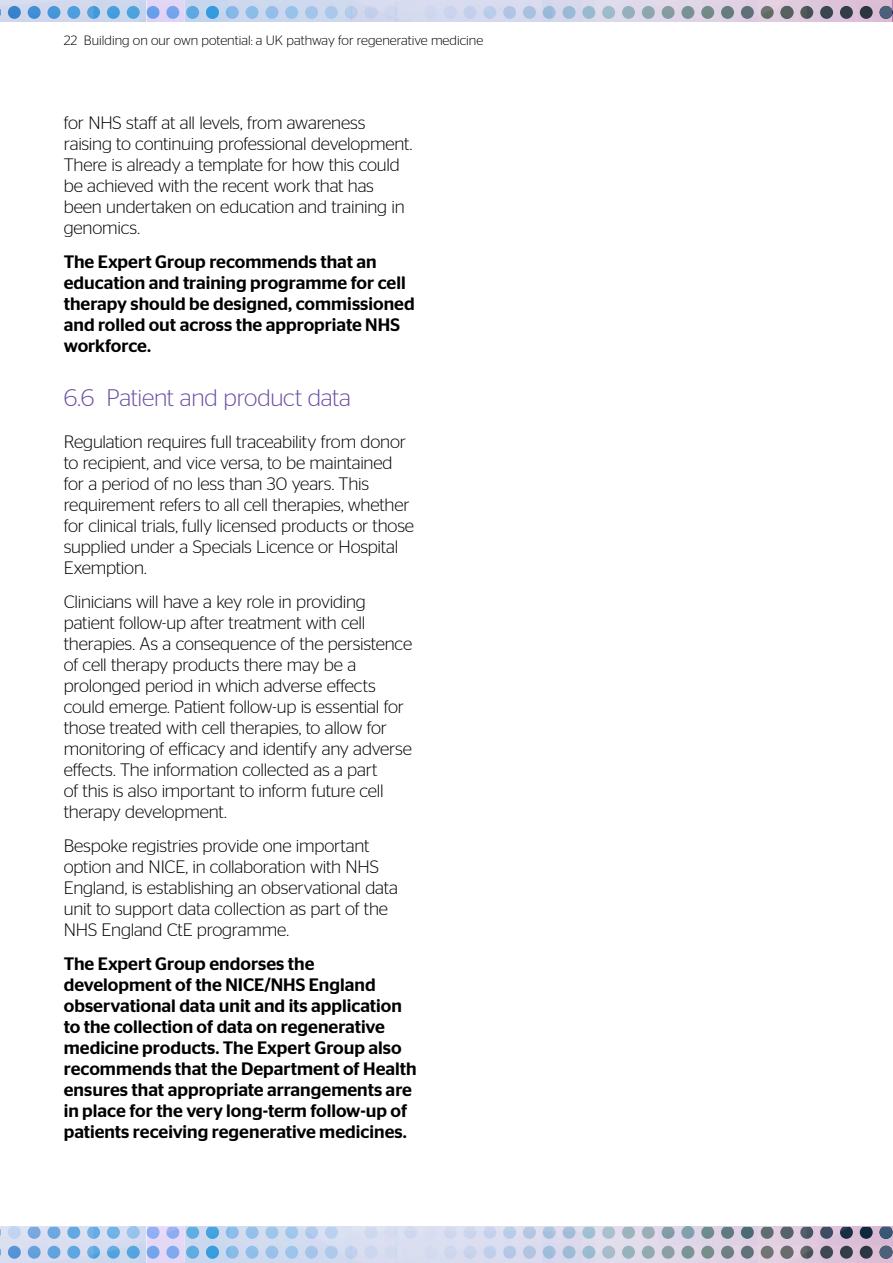
<style>
.page{position:relative;width:893px;height:1263px;background:#fff}
.page>*{position:absolute;margin:0;border:0;box-sizing:border-box;transform-origin:0 0}
.t1{font:300 24px "Stag Sans";letter-spacing:-.015em;color:#6b50a2}
.t2{font:300 18px/21px "Stag Sans";letter-spacing:-.01em;color:#000}
.t3{font:500 18px/21px "Stag Sans";color:#000}
.t4{font:300 13.5px "Stag Sans";color:#000}
</style>
<div class="page">
<svg style="left:0;top:1227px;width:893px;height:36px;background:#bcc6dd"></svg>
<svg style="left:0;top:0;width:893px;height:21px;background:#bac4dd"></svg>
<p class="t4" style="left:64px;top:33px;width:421px">22 Building on our own potential: a UK pathway for regenerative medicine</p>
<p class="t2" style="left:64px;top:112px;width:350px">for NHS staff at all levels, from awareness raising to continuing professional development.<br>There is already a template for how this could be achieved with the recent work that has been undertaken on education and training in genomics.</p>
<p class="t3" style="left:64px;top:251px;width:352px">The Expert Group recommends that an education and training programme for cell therapy should be designed, commissioned and rolled out across the appropriate NHS workforce.</p>
<h1 class="t1" style="left:64px;top:384px;width:289px">6.6 Patient and product data</h1>
<p class="t2" style="left:64px;top:431px;width:352px">Regulation requires full traceability from donor to recipient, and vice versa, to be maintained for a period of no less than 30 years. This requirement refers to all cell therapies, whether for clinical trials, fully licensed products or those supplied under a Specials Licence or Hospital Exemption.</p>
<p class="t2" style="left:64px;top:591px;width:350px">Clinicians will have a key role in providing patient follow-up after treatment with cell therapies. As a consequence of the persistence of cell therapy products there may be a prolonged period in which adverse effects could emerge. Patient follow-up is essential for those treated with cell therapies, to allow for monitoring of efficacy and identify any adverse effects. The information collected as a part<br>of this is also important to inform future cell therapy development.</p>
<p class="t2" style="left:64px;top:835px;width:336px">Bespoke registries provide one important option and NICE, in collaboration with NHS England, is establishing an observational data unit to support data collection as part of the NHS England CtE programme.</p>
<p class="t3" style="left:64px;top:953px;width:354px">The Expert Group endorses the development of the NICE/NHS England observational data unit and its application to the collection of data on regenerative medicine products. The Expert Group also recommends that the Department of Health ensures that appropriate arrangements are in place for the very long-term follow-up of patients receiving regenerative medicines.</p>
</div>
